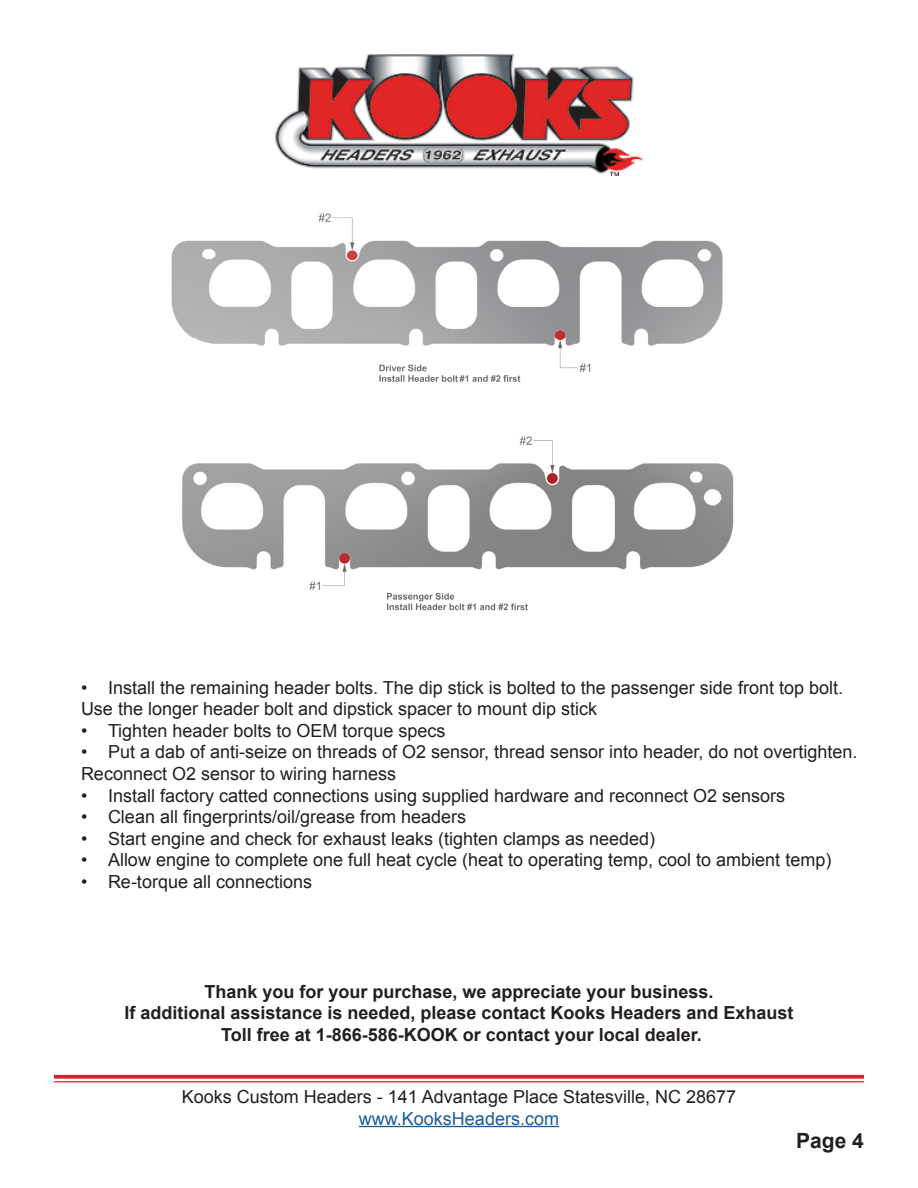
<style>
.page{position:relative;width:918px;height:1188px;background:#fff}
.page>*{position:absolute;margin:0;border:0;box-sizing:border-box;transform-origin:0 0}
.t1{font:700 21px "Arial";color:#231f20}
.t2{font:18px/21.6px "Arial";color:#231f20}
.t3{font:700 18px "Arial";color:#231f20}
.t4{font:18px "Arial";color:#175d9e}
</style>
<div class="page">
<svg style="left:54px;top:1075px;width:810px;height:4px;background:#d5363c"></svg>
<hr style="left:54px;top:1081px;width:810px;height:1px;background:#d1232a">
<hr style="left:359px;top:1126px;width:200px;height:1px;background:#175d9e">
<img style="left:275px;top:54px;width:367px;height:122px">
<img style="left:171px;top:213px;width:563px;height:368px">
<img style="left:309px;top:581px;width:219px;height:30px">
<p class="t2" style="left:81px;top:677px;width:764px">• Install the remaining header bolts. The dip stick is bolted to the passenger side front top bolt.<br>Use the longer header bolt and dipstick spacer to mount dip stick</p>
<p class="t2" style="left:81px;top:720px;width:366px">• Tighten header bolts to OEM torque specs</p>
<p class="t2" style="left:81px;top:741px;width:778px">• Put a dab of anti-seize on threads of O2 sensor, thread sensor into header, do not overtighten.<br>Reconnect O2 sensor to wiring harness</p>
<p class="t2" style="left:81px;top:785px;width:706px">• Install factory catted connections using supplied hardware and reconnect O2 sensors</p>
<p class="t2" style="left:81px;top:806px;width:387px">• Clean all fingerprints/oil/grease from headers</p>
<p class="t2" style="left:81px;top:828px;width:576px">• Start engine and check for exhaust leaks (tighten clamps as needed)</p>
<p class="t2" style="left:81px;top:849px;width:752px">• Allow engine to complete one full heat cycle (heat to operating temp, cool to ambient temp)</p>
<p class="t2" style="left:81px;top:871px;width:233px">• Re-torque all connections</p>
<p class="t3" style="left:204px;top:980px;width:511px">Thank you for your purchase, we appreciate your business.</p>
<p class="t3" style="left:124px;top:1001px;width:671px">If additional assistance is needed, please contact Kooks Headers and Exhaust</p>
<p class="t3" style="left:221px;top:1023px;width:482px">Toll free at 1-866-586-KOOK or contact your local dealer.</p>
<p class="t2" style="left:182px;top:1086px;width:556px">Kooks Custom Headers - 141 Advantage Place Statesville, NC 28677</p>
<p class="t4" style="left:359px;top:1106px;width:202px">www.KooksHeaders.com</p>
<p class="t1" style="left:796px;top:1127px;width:69px">Page 4</p>
</div>
